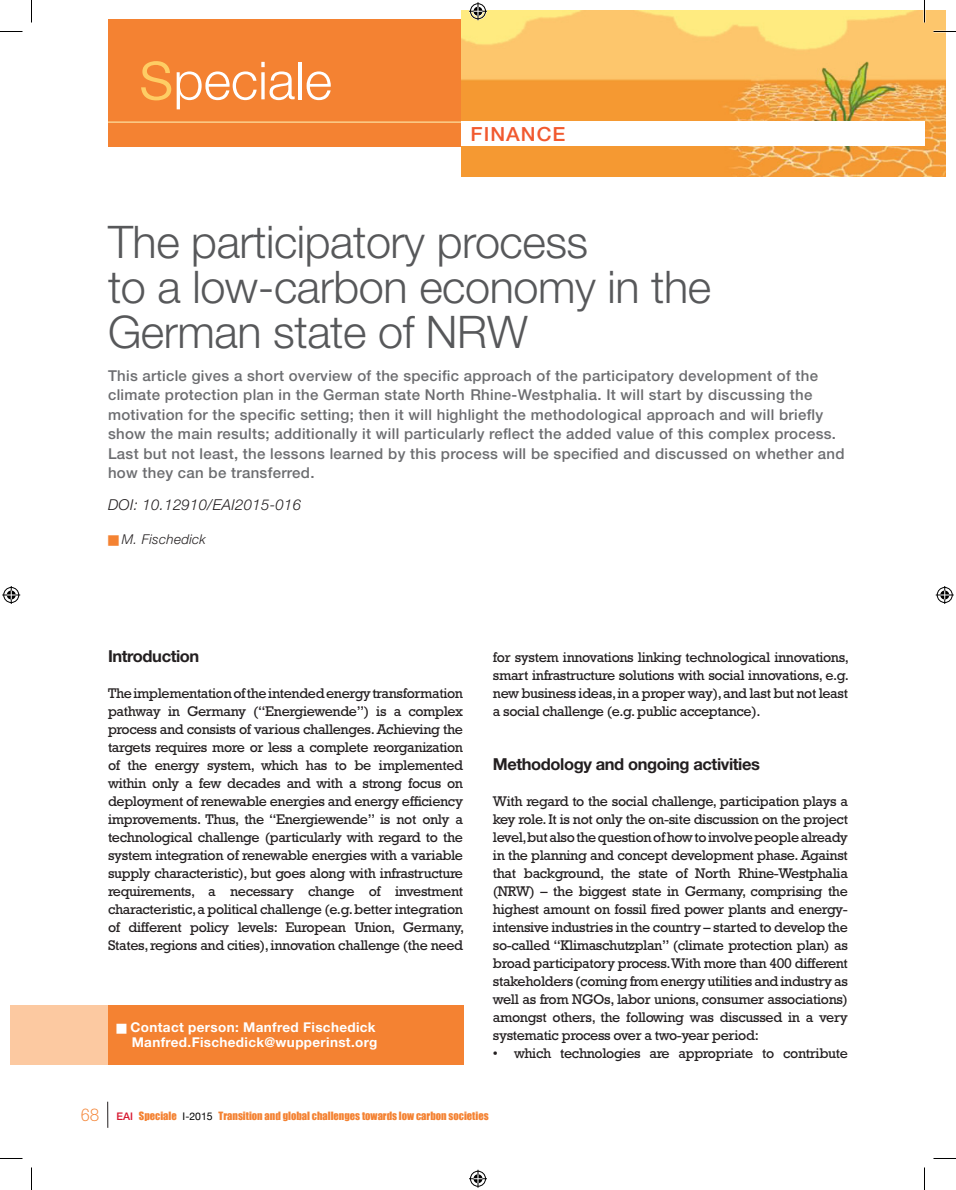
<style>
.page{position:relative;width:956px;height:1190px;background:#fff}
.page>*{position:absolute;margin:0;border:0;box-sizing:border-box;transform-origin:0 0}
.t1{font:300 52.5px "Helvetica Neue";color:#fff}
.t2{font:300 45px/45px "Helvetica Neue";letter-spacing:-.01em;color:#57585a}
.t3{font:500 19.5px "Helvetica Neue CE";letter-spacing:.05em;color:#f1592f;scale:1.05 1}
.t4{font:700 16.5px "Helvetica Neue";letter-spacing:-.025em;color:#231f20}
.t5{font:500 15px/19.5px "Helvetica Neue";letter-spacing:.02em;color:#6c6d70}
.t6{font:italic 300 15px "Helvetica Neue";letter-spacing:.02em;color:#231f20}
.t7{font:14.25px/18px "Rockwell Std";letter-spacing:-.025em;color:#231f20;text-align:justify}
.t8{font:700 13.5px/15px "Helvetica Neue";letter-spacing:.025em;color:#fff;text-align:right}
.t9{font:italic 300 13.5px "Helvetica Neue";letter-spacing:.025em;color:#231f20}
.t10{font:10.5px "Impact";color:#f48232}
.s1{font-size:72px;color:#fecd64}
.s2{color:#f48232}
.s3{font-family:"Rockwell Std";font-weight:300;font-size:18px}
.s4{font-family:"Helvetica Neue";font-weight:500;color:#d7162e}
.s5{font-family:"Helvetica Neue";color:#000}
</style>
<div class="page">
<svg style="left:107px;top:1101px;width:1px;height:27px"></svg>
<div style="left:108px;top:19px;width:816px;height:127px;background:#f48232"></div>
<hr style="left:108px;top:122px;width:354px;height:1px;background:#fff6b9">
<img style="left:462px;top:10px;width:484px;height:166px">
<div style="left:462px;top:122px;width:463px;height:24px;background:#fff"></div>
<div style="left:108px;top:1005px;width:355px;height:60px;background:#f48232"></div>
<div style="left:10px;top:1005px;width:98px;height:60px;background:#fcc9a1"></div>
<hr style="left:923px;top:0;width:2px;height:22px;background:#fff">
<svg style="left:0;top:31px;width:22px;height:1px"></svg>
<svg style="left:933px;top:31px;width:23px;height:1px"></svg>
<svg style="left:0;top:1158px;width:22px;height:1px"></svg>
<svg style="left:933px;top:1158px;width:23px;height:1px"></svg>
<svg style="left:31px;top:0;width:1px;height:22px"></svg>
<svg style="left:31px;top:1167px;width:1px;height:23px"></svg>
<svg style="left:924px;top:0;width:1px;height:22px"></svg>
<svg style="left:924px;top:1167px;width:1px;height:23px"></svg>
<svg style="left:469px;top:2px;width:18px;height:18px"></svg>
<svg style="left:469px;top:1170px;width:18px;height:18px"></svg>
<svg style="left:2px;top:586px;width:18px;height:18px"></svg>
<svg style="left:936px;top:586px;width:18px;height:18px"></svg>
<h1 class="t1" style="left:139px;top:49px;width:195px"><span class="s1">s</span>peciale</h1>
<h3 class="t3" style="left:471px;top:122px;width:92px">FINANCE</h3>
<h2 class="t2" style="left:108px;top:219px;width:604px">The participatory process<br>to a low-carbon economy in the<br>German state of NRW</h2>
<p class="t5" style="left:108px;top:365px;width:738px">This article gives a short overview of the specific approach of the participatory development of the climate protection plan in the German state North Rhine-Westphalia. It will start by discussing the motivation for the specific setting; then it will highlight the methodological approach and will briefly show the main results; additionally it will particularly reflect the added value of this complex process.<br>Last but not least, the lessons learned by this process will be specified and discussed on whether and how they can be transferred.</p>
<p class="t6" style="left:108px;top:496px;width:195px">DOI: 10.12910/EAI2015-016</p>
<p class="t9" style="left:108px;top:531px;width:99px"><span class="s2">■</span> M. Fischedick</p>
<p class="t4" style="left:108px;top:645px;width:93px">Introduction</p>
<p class="t7" style="left:108px;top:684px;width:358px">The implementation of the intended energy transformation pathway in Germany (“Energiewende”) is a complex process and consists of various challenges. Achieving the targets requires more or less a complete reorganization of the energy system, which has to be implemented within only a few decades and with a strong focus on deployment of renewable energies and energy efficiency improvements. Thus, the “Energiewende” is not only a technological challenge (particularly with regard to the system integration of renewable energies with a variable supply characteristic), but goes along with infrastructure requirements, a necessary change of investment characteristic, a political challenge (e.g. better integration of different policy levels: European Union, Germany, States, regions and cities), innovation challenge (the need</p>
<p class="t8" style="left:117px;top:1019px;width:262px">■ Contact person: Manfred Fischedick<br>Manfred.Fischedick@wupperinst.org</p>
<p class="t7" style="left:493px;top:648px;width:358px">for system innovations linking technological innovations, smart infrastructure solutions with social innovations, e.g. new business ideas, in a proper way), and last but not least a social challenge (e.g. public acceptance).</p>
<p class="t4" style="left:493px;top:753px;width:269px">Methodology and ongoing activities</p>
<p class="t7" style="left:493px;top:792px;width:357px">With regard to the social challenge, participation plays a key role. It is not only the on-site discussion on the project level,but also the question of how to involve people already in the planning and concept development phase. Against that background, the state of North Rhine-Westphalia (NRW) – the biggest state in Germany, comprising the highest amount on fossil fired power plants and energy&shy;intensive industries in the country – started to develop the so-called “Klimaschutzplan” (climate protection plan) as broad participatory process.With more than 400 different stakeholders (coming from energy utilities and industry as well as from NGOs, labor unions, consumer associations) amongst others, the following was discussed in a very systematic process over a two-year period:</p>
<p class="t7" style="left:493px;top:1044px;width:357px">• which technologies are appropriate to contribute</p>
<p class="t10" style="left:80px;top:1107px;width:410px"><span class="s3">68</span> <span class="s4">EAI</span> Speciale <span class="s5">I-2015</span> Transition and global challenges towards low carbon societies</p>
</div>
